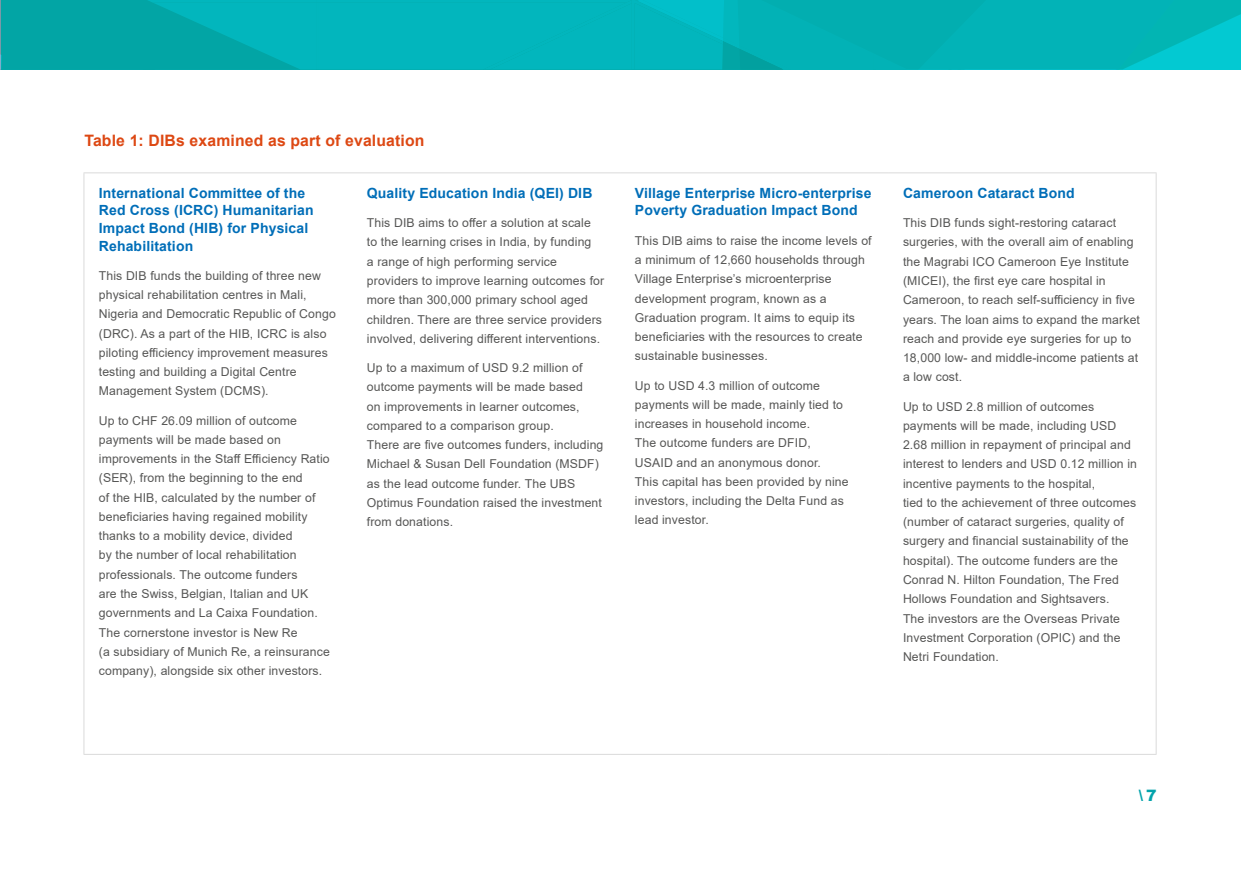
<style>
.page{position:relative;width:1241px;height:874px;background:#fff}
.page>*{position:absolute;margin:0;border:0;box-sizing:border-box;transform-origin:0 0}
.Table_Heading{font:700 15.75px "Arial";letter-spacing:.01em;color:#dd4813}
.t1{font:700 15.75px "Arial";color:#03a3ac}
.Table_Subheading{font:700 14px/17.5px "Arial";letter-spacing:.01em;color:#006eb8}
.Table_Body{font:12.25px/19.2px "Arial";letter-spacing:.01em;color:#575756}
.s1{font-weight:900}
</style>
<div class="page">
<svg style="left:0;top:0;width:1240px;height:69px;background:#02b2b6"></svg>
<hr style="left:83px;top:172px;width:269px;height:1px;background:#dadada">
<hr style="left:83px;top:173px;width:1px;height:580px;background:#dadada">
<hr style="left:352px;top:172px;width:268px;height:1px;background:#dadada">
<hr style="left:620px;top:172px;width:268px;height:1px;background:#dadada">
<hr style="left:888px;top:172px;width:268px;height:1px;background:#dadada">
<hr style="left:1155px;top:173px;width:1px;height:580px;background:#dadada">
<hr style="left:83px;top:753px;width:269px;height:1px;background:#dadada">
<hr style="left:352px;top:753px;width:268px;height:1px;background:#dadada">
<hr style="left:620px;top:753px;width:268px;height:1px;background:#dadada">
<hr style="left:888px;top:753px;width:268px;height:1px;background:#dadada">
<p class="Table_Heading" style="left:84px;top:129px;width:341px">Table 1: DIBs examined as part of evaluation</p>
<p class="Table_Subheading" style="left:99px;top:184px;width:216px">International Committee of the<br>Red Cross (ICRC) Humanitarian<br>Impact Bond (HIB) for Physical<br>Rehabilitation</p>
<p class="Table_Body" style="left:99px;top:265px;width:238px">This DIB funds the building of three new physical rehabilitation centres in Mali, Nigeria and Democratic Republic of Congo (DRC). As a part of the HIB, ICRC is also piloting efficiency improvement measures testing and building a Digital Centre Management System (DCMS).</p>
<p class="Table_Body" style="left:99px;top:410px;width:232px">Up to CHF 26.09 million of outcome payments will be made based on improvements in the Staff Efficiency Ratio (SER), from the beginning to the end<br>of the HIB, calculated by the number of beneficiaries having regained mobility thanks to a mobility device, divided<br>by the number of local rehabilitation professionals. The outcome funders<br>are the Swiss, Belgian, Italian and UK governments and La Caixa Foundation.<br>The cornerstone investor is New Re<br>(a subsidiary of Munich Re, a reinsurance company), alongside six other investors.</p>
<p class="Table_Subheading" style="left:367px;top:184px;width:227px">Quality Education India (QEI) DIB</p>
<p class="Table_Body" style="left:367px;top:213px;width:239px">This DIB aims to offer a solution at scale to the learning crises in India, by funding<br>a range of high performing service providers to improve learning outcomes for more than 300,000 primary school aged children. There are three service providers involved, delivering different interventions.</p>
<p class="Table_Body" style="left:367px;top:358px;width:238px">Up to a maximum of USD 9.2 million of outcome payments will be made based<br>on improvements in learner outcomes, compared to a comparison group.<br>There are five outcomes funders, including Michael &amp; Susan Dell Foundation (MSDF) as the lead outcome funder. The UBS Optimus Foundation raised the investment from donations.</p>
<p class="Table_Subheading" style="left:635px;top:184px;width:238px">Village Enterprise Micro-enterprise<br>Poverty Graduation Impact Bond</p>
<p class="Table_Body" style="left:635px;top:230px;width:238px">This DIB aims to raise the income levels of a minimum of 12,660 households through Village Enterprise’s microenterprise development program, known as a Graduation program. It aims to equip its beneficiaries with the resources to create sustainable businesses.</p>
<p class="Table_Body" style="left:635px;top:375px;width:215px">Up to USD 4.3 million of outcome payments will be made, mainly tied to increases in household income.<br>The outcome funders are DFID,<br>USAID and an anonymous donor.<br>This capital has been provided by nine investors, including the Delta Fund as lead investor.</p>
<p class="Table_Subheading" style="left:902px;top:184px;width:173px">Cameroon Cataract Bond</p>
<p class="Table_Body" style="left:902px;top:213px;width:238px">This DIB funds sight-restoring cataract surgeries, with the overall aim of enabling the Magrabi ICO Cameroon Eye Institute (MICEI), the first eye care hospital in Cameroon, to reach self-sufficiency in five years. The loan aims to expand the market reach and provide eye surgeries for up to 18,000 low- and middle-income patients at a low cost.</p>
<p class="Table_Body" style="left:902px;top:396px;width:235px">Up to USD 2.8 million of outcomes payments will be made, including USD 2.68 million in repayment of principal and interest to lenders and USD 0.12 million in incentive payments to the hospital,<br>tied to the achievement of three outcomes (number of cataract surgeries, quality of surgery and financial sustainability of the hospital). The outcome funders are the Conrad N. Hilton Foundation, The Fred Hollows Foundation and Sightsavers.<br>The investors are the Overseas Private Investment Corporation (OPIC) and the Netri Foundation.</p>
<p class="t1" style="left:1138px;top:784px;width:19px">\ <span class="s1">7</span></p>
</div>
